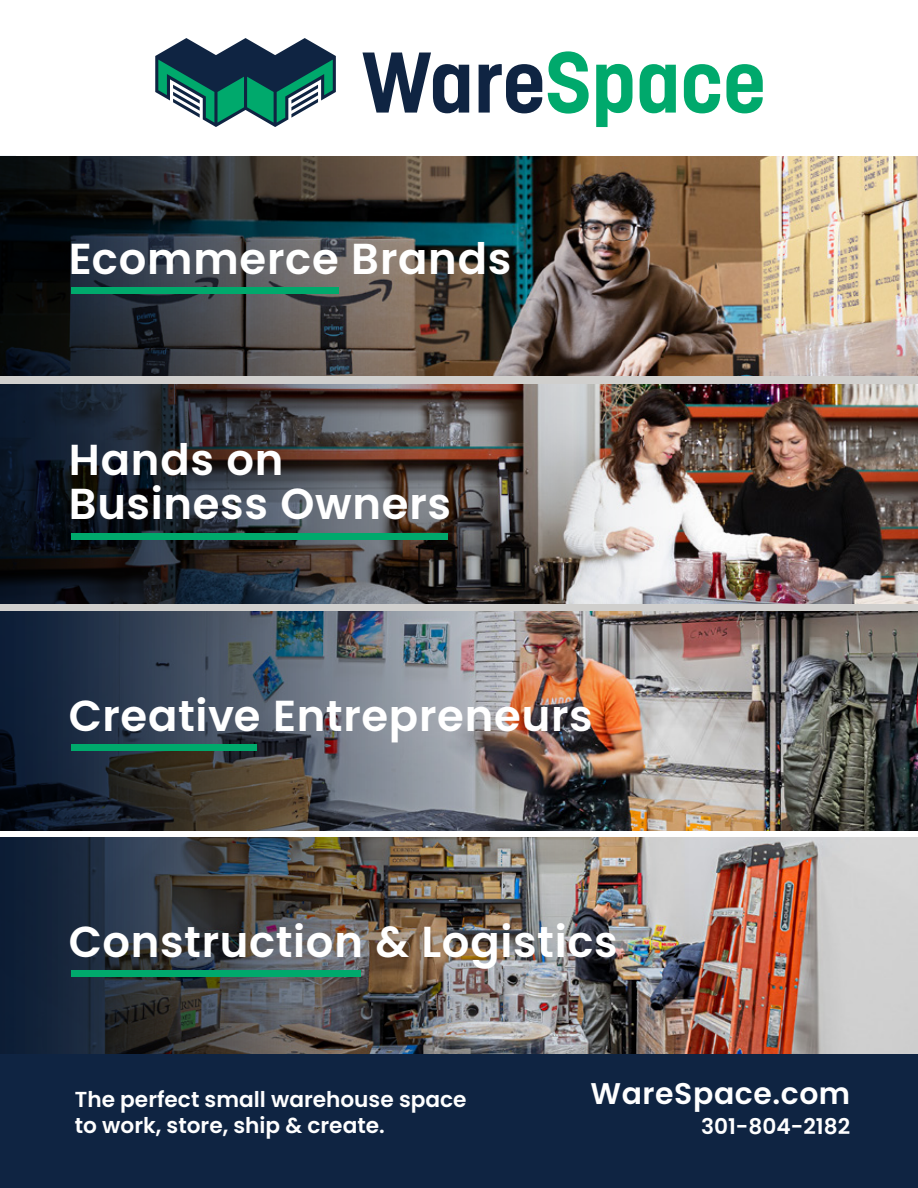
<style>
.page{position:relative;width:918px;height:1188px;background:#fff}
.page>*{position:absolute;margin:0;border:0;box-sizing:border-box;transform-origin:0 0}
.t1{font:600 43.35px/43.3px "Poppins";letter-spacing:.015em;color:#fff}
.t2{font:600 29.85px "Poppins";letter-spacing:.02em;color:#fff}
.t3{font:600 21.75px/26px "Poppins";color:#fff}
</style>
<div class="page">
<div style="left:0;top:301px;width:918px;height:441px;background:#d0cfcd"></div>
<img style="left:744px;top:156px;width:174px;height:220px">
<img style="left:0;top:156px;width:744px;height:220px">
<div style="left:71px;top:287px;width:267px;height:7px;background:#00a96c"></div>
<img style="left:702px;top:611px;width:216px;height:220px">
<img style="left:0;top:611px;width:702px;height:220px">
<div style="left:71px;top:744px;width:186px;height:7px;background:#00a96c"></div>
<img style="left:702px;top:838px;width:216px;height:217px">
<img style="left:0;top:838px;width:702px;height:217px">
<div style="left:71px;top:971px;width:289px;height:6px;background:#00a96c"></div>
<img style="left:744px;top:384px;width:174px;height:220px">
<img style="left:0;top:384px;width:744px;height:220px">
<div style="left:71px;top:533px;width:377px;height:7px;background:#00a96c"></div>
<div style="left:0;top:1055px;width:918px;height:133px;background:#0f2442"></div>
<svg style="left:362px;top:53px;width:107px;height:60px"></svg>
<svg style="left:479px;top:64px;width:63px;height:49px"></svg>
<svg style="left:548px;top:51px;width:41px;height:63px"></svg>
<svg style="left:596px;top:64px;width:37px;height:63px"></svg>
<svg style="left:640px;top:64px;width:36px;height:49px"></svg>
<svg style="left:684px;top:64px;width:36px;height:49px"></svg>
<svg style="left:726px;top:64px;width:37px;height:49px"></svg>
<svg style="left:155px;top:38px;width:181px;height:89px"></svg>
<p class="t1" style="left:69px;top:237px;width:444px">Ecommerce Brands</p>
<p class="t1" style="left:69px;top:439px;width:384px">Hands on<br>Business Owners</p>
<p class="t1" style="left:69px;top:694px;width:526px">Creative Entrepreneurs</p>
<p class="t1" style="left:69px;top:921px;width:551px">Construction &amp; Logistics</p>
<p class="t3" style="left:75px;top:1087px;width:393px">The perfect small warehouse space to work, store, ship &amp; create.</p>
<p class="t2" style="left:591px;top:1077px;width:261px">WareSpace.com</p>
<p class="t3" style="left:701px;top:1114px;width:151px">301-804-2182</p>
</div>
